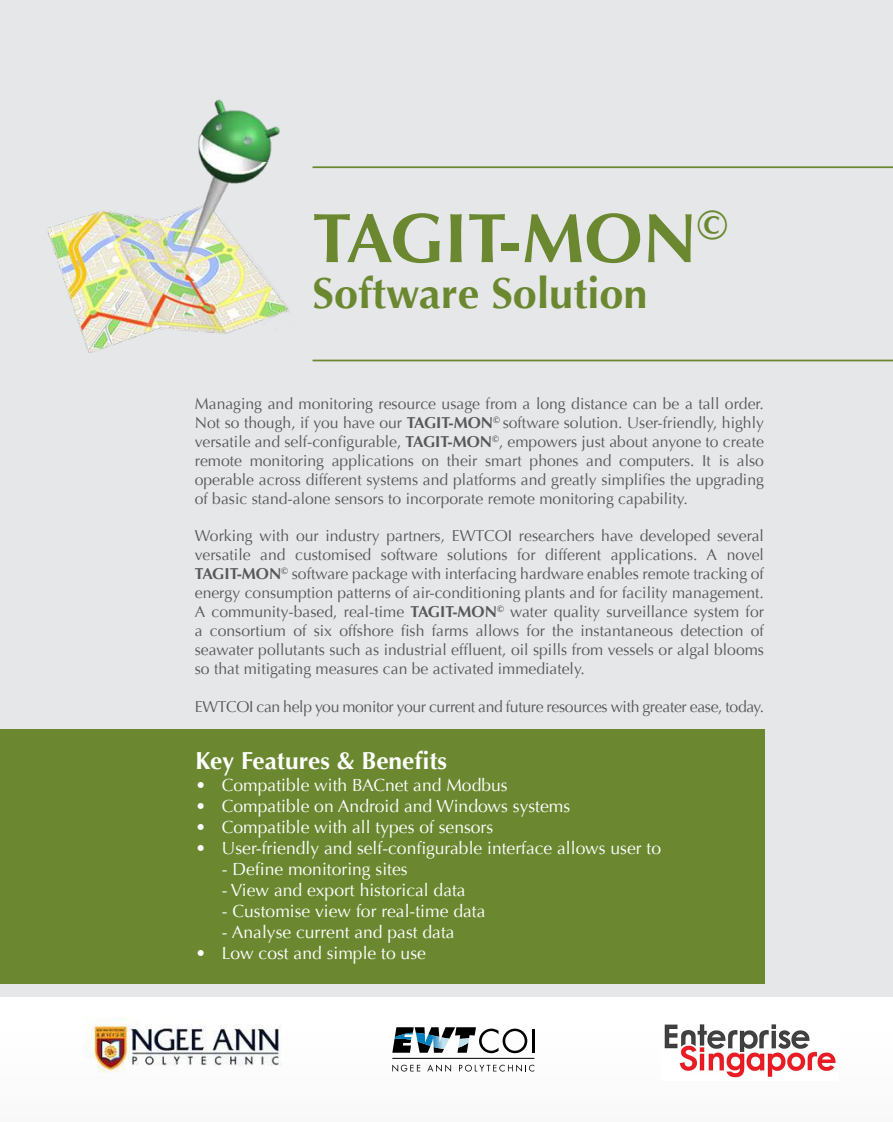
<style>
.page{position:relative;width:893px;height:1122px;background:#fff}
.page>*{position:absolute;margin:0;border:0;box-sizing:border-box;transform-origin:0 0}
.t1{font:700 70px "Optima";color:#6b8831}
.t2{font:700 43.23px "Optima";color:#6b8831}
.t3{font:700 24.5px "Optima";color:#fff}
.t4{font:17.5px "Optima";color:#fff}
.t5{font:15.75px/18.9px "Optima";color:#57585a;text-align:justify}
.t6{font:15.75px "Optima";letter-spacing:-.02em;color:#57585a}
.s1{font-weight:700}
</style>
<div class="page">
<div style="left:0;top:0;width:893px;height:1121px;background:#e6e7e9"></div>
<div style="left:0;top:729px;width:765px;height:253px;background:#6b8831"></div>
<img style="left:47px;top:99px;width:242px;height:254px">
<div style="left:0;top:997px;width:893px;height:124px;background:#fff"></div>
<img style="left:85px;top:1017px;width:196px;height:56px">
<hr style="left:392px;top:1057px;width:142px;height:1px;background:#000">
<hr style="left:532px;top:1028px;width:2px;height:24px;background:#000">
<svg style="left:392px;top:1064px;width:28px;height:7px"></svg>
<svg style="left:427px;top:1064px;width:24px;height:7px"></svg>
<svg style="left:459px;top:1064px;width:75px;height:7px"></svg>
<svg style="left:392px;top:1027px;width:135px;height:25px"></svg>
<hr style="left:313px;top:166px;width:580px;height:2px;background:#6b8831">
<hr style="left:313px;top:359px;width:580px;height:2px;background:#6b8831">
<img style="left:664px;top:1024px;width:172px;height:54px">
<p class="t1" style="left:313px;top:197px;width:417px">TAGIT-MON<sup>©</sup></p>
<p class="t2" style="left:313px;top:268px;width:337px">Software Solution</p>
<p class="t5" style="left:195px;top:394px;width:571px">Managing and monitoring resource usage from a long distance can be a tall order.<br>Not so though, if you have our <span class="s1">TAGIT-MON</span><sup>©</sup> software solution. User-friendly, highly versatile and self-configurable, <span class="s1">TAGIT-MON</span><sup>©</sup>, empowers just about anyone to create remote monitoring applications on their smart phones and computers. It is also operable across different systems and platforms and greatly simplifies the upgrading of basic stand-alone sensors to incorporate remote monitoring capability.</p>
<p class="t5" style="left:195px;top:526px;width:571px">Working with our industry partners, EWTCOI researchers have developed several versatile and customised software solutions for different applications. A novel <span class="s1">TAGIT-MON</span><sup>©</sup> software package with interfacing hardware enables remote tracking of energy consumption patterns of air-conditioning plants and for facility management.<br>A community-based, real-time <span class="s1">TAGIT-MON</span><sup>©</sup> water quality surveillance system for a consortium of six offshore fish farms allows for the instantaneous detection of seawater pollutants such as industrial effluent, oil spills from vessels or algal blooms so that mitigating measures can be activated immediately.</p>
<p class="t6" style="left:195px;top:697px;width:571px">EWTCOI can help you monitor your current and future resources with greater ease, today.</p>
<p class="t3" style="left:196px;top:746px;width:253px">Key Features &amp; Benefits</p>
<p class="t4" style="left:196px;top:774px;width:314px">• Compatible with BACnet and Modbus</p>
<p class="t4" style="left:196px;top:795px;width:376px">• Compatible on Android and Windows systems</p>
<p class="t4" style="left:196px;top:816px;width:299px">• Compatible with all types of sensors</p>
<p class="t4" style="left:196px;top:837px;width:467px">• User-friendly and self-configurable interface allows user to</p>
<p class="t4" style="left:222px;top:858px;width:187px">- Define monitoring sites</p>
<p class="t4" style="left:222px;top:879px;width:245px">- View and export historical data</p>
<p class="t4" style="left:222px;top:900px;width:265px">- Customise view for real-time data</p>
<p class="t4" style="left:222px;top:921px;width:234px">- Analyse current and past data</p>
<p class="t4" style="left:196px;top:942px;width:232px">• Low cost and simple to use</p>
</div>
